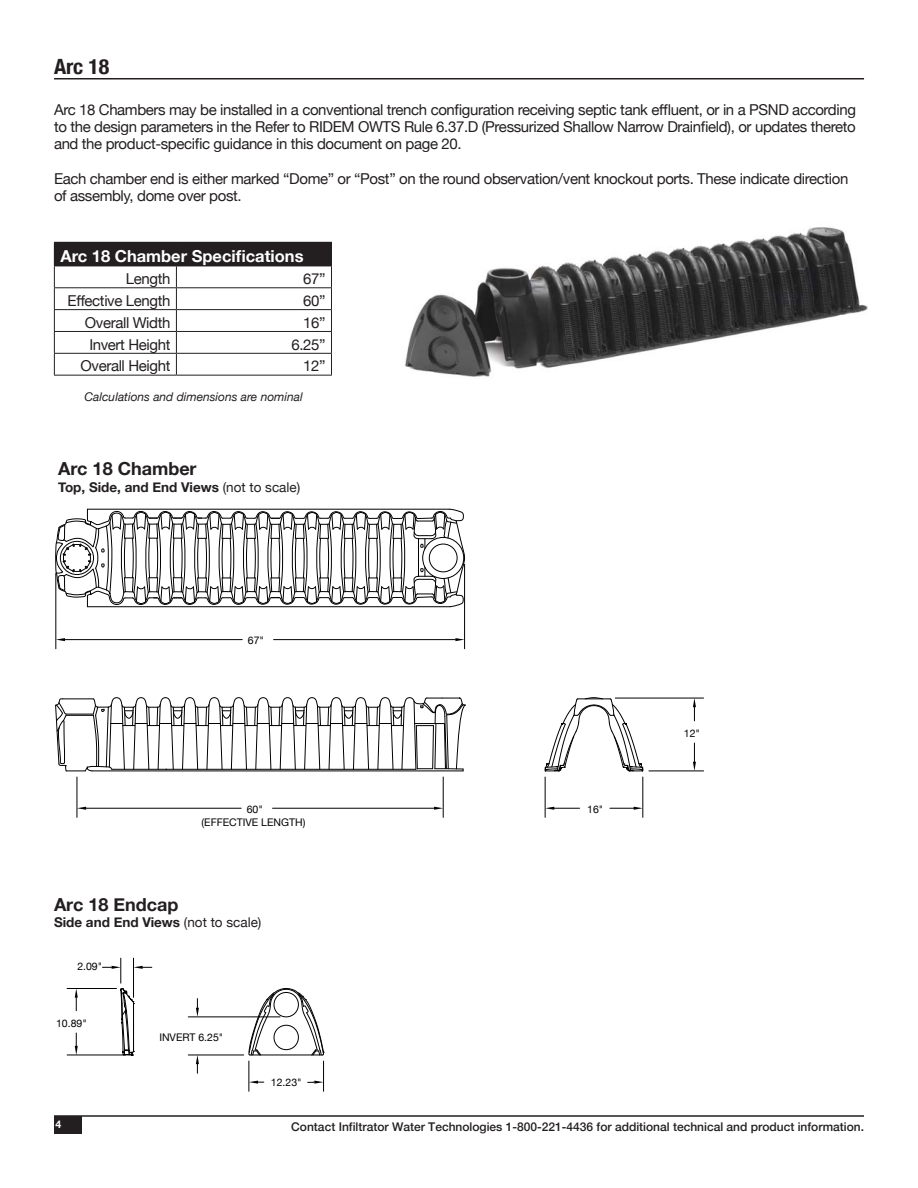
<style>
.page{position:relative;width:918px;height:1188px;background:#fff}
.page>*{position:absolute;margin:0;border:0;box-sizing:border-box;transform-origin:0 0}
.t1{font:700 condensed 21px "Helvetica Neue";color:#231f20;scale:1.04 1}
.t2{font:700 18px "Helvetica Neue";color:#231f20}
.t3{font:700 16.5px "Helvetica Neue";color:#fff}
.Body{font:15px/17.2px "Helvetica Neue";letter-spacing:-.025em;color:#231f20;text-align:justify}
.t4{font:700 13.5px "Helvetica Neue";color:#231f20}
.t5{font:500 12px "Helvetica Neue";color:#231f20}
.t6{font:italic 12px "Helvetica Neue";color:#231f20}
.t7{font:10.5px "Helvetica Neue";color:#000}
.t8{font:700 10.5px "Helvetica Neue";color:#fff}
.s1{font-weight:400}
</style>
<div class="page">
<hr style="left:54px;top:1115px;width:810px;height:2px;background:#231f20">
<div style="left:54px;top:1116px;width:27px;height:18px;background:#231f20"></div>
<hr style="left:54px;top:78px;width:810px;height:2px;background:#231f20">
<div style="left:54px;top:242px;width:278px;height:24px;background:#231f20"></div>
<hr style="left:54px;top:266px;width:122px;height:1px;background:#231f20">
<hr style="left:176px;top:266px;width:156px;height:1px;background:#231f20">
<hr style="left:54px;top:287px;width:122px;height:1px;background:#231f20">
<hr style="left:176px;top:287px;width:156px;height:1px;background:#231f20">
<hr style="left:54px;top:309px;width:122px;height:1px;background:#231f20">
<hr style="left:176px;top:309px;width:156px;height:1px;background:#231f20">
<hr style="left:54px;top:331px;width:122px;height:1px;background:#231f20">
<hr style="left:176px;top:331px;width:156px;height:1px;background:#231f20">
<hr style="left:54px;top:353px;width:122px;height:1px;background:#231f20">
<svg style="left:54px;top:266px;width:1px;height:109px"></svg>
<hr style="left:176px;top:353px;width:156px;height:1px;background:#231f20">
<svg style="left:176px;top:266px;width:1px;height:109px"></svg>
<svg style="left:331px;top:266px;width:1px;height:109px"></svg>
<hr style="left:54px;top:375px;width:122px;height:1px;background:#231f20">
<hr style="left:176px;top:375px;width:156px;height:1px;background:#231f20">
<hr style="left:615px;top:698px;width:89px;height:1px;background:#000">
<hr style="left:649px;top:771px;width:55px;height:1px;background:#000">
<svg style="left:693px;top:698px;width:3px;height:23px"></svg>
<svg style="left:693px;top:743px;width:3px;height:28px"></svg>
<hr style="left:545px;top:777px;width:1px;height:40px;background:#000">
<hr style="left:643px;top:777px;width:1px;height:40px;background:#000">
<svg style="left:545px;top:807px;width:35px;height:3px"></svg>
<svg style="left:610px;top:807px;width:33px;height:3px"></svg>
<hr style="left:77px;top:777px;width:1px;height:40px;background:#000">
<hr style="left:443px;top:777px;width:1px;height:40px;background:#000">
<hr style="left:86px;top:808px;width:155px;height:1px;background:#000">
<hr style="left:273px;top:808px;width:161px;height:1px;background:#000">
<svg style="left:77px;top:807px;width:9px;height:3px"></svg>
<svg style="left:434px;top:807px;width:9px;height:3px"></svg>
<hr style="left:56px;top:573px;width:1px;height:76px;background:#000">
<hr style="left:464px;top:564px;width:1px;height:85px;background:#000">
<hr style="left:65px;top:639px;width:177px;height:1px;background:#000">
<hr style="left:274px;top:639px;width:181px;height:1px;background:#000">
<svg style="left:56px;top:638px;width:9px;height:3px"></svg>
<svg style="left:455px;top:638px;width:10px;height:3px"></svg>
<svg style="left:56px;top:509px;width:409px;height:98px"></svg>
<svg style="left:545px;top:697px;width:99px;height:75px"></svg>
<hr style="left:578px;top:699px;width:32px;height:1px;background:#000">
<svg style="left:55px;top:697px;width:410px;height:75px"></svg>
<hr style="left:188px;top:1017px;width:92px;height:1px;background:#000">
<hr style="left:188px;top:1055px;width:56px;height:1px;background:#000">
<svg style="left:196px;top:999px;width:3px;height:18px"></svg>
<svg style="left:196px;top:1055px;width:3px;height:18px"></svg>
<hr style="left:249px;top:1061px;width:1px;height:30px;background:#000">
<hr style="left:323px;top:1061px;width:1px;height:30px;background:#000">
<svg style="left:249px;top:1081px;width:15px;height:3px"></svg>
<svg style="left:308px;top:1081px;width:16px;height:3px"></svg>
<svg style="left:102px;top:958px;width:50px;height:98px"></svg>
<hr style="left:67px;top:988px;width:50px;height:1px;background:#000">
<hr style="left:67px;top:1055px;width:59px;height:1px;background:#000">
<svg style="left:75px;top:989px;width:3px;height:22px"></svg>
<svg style="left:75px;top:1033px;width:3px;height:22px"></svg>
<svg style="left:249px;top:988px;width:75px;height:68px"></svg>
<div style="left:274px;top:992px;width:25px;height:25px;border:1px solid #000;border-radius:50%"></div>
<div style="left:274px;top:1025px;width:25px;height:25px;border:1px solid #000;border-radius:50%"></div>
<img style="left:405px;top:227px;width:463px;height:150px">
<p class="t1" style="left:54px;top:49px;width:55px">Arc 18</p>
<p class="Body" style="left:54px;top:102px;width:803px">Arc 18 Chambers may be installed in a conventional trench configuration receiving septic tank effluent, or in a PSND according to the design parameters in the Refer to RIDEM OWTS Rule 6.37.D (Pressurized Shallow Narrow Drainfield), or updates thereto and the product-specific guidance in this document on page 20.</p>
<p class="Body" style="left:54px;top:171px;width:796px">Each chamber end is either marked “Dome” or “Post” on the round observation/vent knockout ports. These indicate direction of assembly, dome over post.</p>
<p class="t3" style="left:60px;top:243px;width:245px">Arc 18 Chamber Specifications</p>
<p class="Body" style="left:126px;top:271px;width:46px">Length</p>
<p class="Body" style="left:303px;top:271px;width:24px">67”</p>
<p class="Body" style="left:68px;top:293px;width:104px">Effective Length</p>
<p class="Body" style="left:303px;top:293px;width:24px">60”</p>
<p class="Body" style="left:85px;top:315px;width:87px">Overall Width</p>
<p class="Body" style="left:303px;top:315px;width:24px">16”</p>
<p class="Body" style="left:89px;top:336px;width:83px">Invert Height</p>
<p class="Body" style="left:291px;top:336px;width:36px">6.25”</p>
<p class="Body" style="left:81px;top:358px;width:91px">Overall Height</p>
<p class="Body" style="left:303px;top:358px;width:24px">12”</p>
<p class="t6" style="left:85px;top:388px;width:220px">Calculations and dimensions are nominal</p>
<p class="t2" style="left:58px;top:455px;width:140px">Arc 18 Chamber</p>
<p class="t4" style="left:58px;top:476px;width:243px">Top, Side, and End Views <span class="s1">(not to scale)</span></p>
<p class="t7" style="left:248px;top:633px;width:18px">67"</p>
<p class="t7" style="left:247px;top:802px;width:18px">60"</p>
<p class="t7" style="left:202px;top:815px;width:105px">(EFFECTIVE LENGTH)</p>
<p class="t2" style="left:54px;top:891px;width:126px">Arc 18 Endcap</p>
<p class="t4" style="left:54px;top:912px;width:209px">Side and End Views <span class="s1">(not to scale)</span></p>
<p class="t7" style="left:77px;top:958px;width:26px">2.09"</p>
<p class="t7" style="left:56px;top:1015px;width:32px">10.89"</p>
<p class="t7" style="left:159px;top:1030px;width:65px">INVERT 6.25"</p>
<p class="t7" style="left:271px;top:1075px;width:32px">12.23"</p>
<p class="t7" style="left:587px;top:802px;width:18px">16"</p>
<p class="t7" style="left:684px;top:726px;width:18px">12"</p>
<p class="t8" style="left:56px;top:1116px;width:7px">4</p>
<p class="t5" style="left:291px;top:1117px;width:574px">Contact Infiltrator Water Technologies 1-800-221-4436 for additional technical and product information.</p>
</div>
